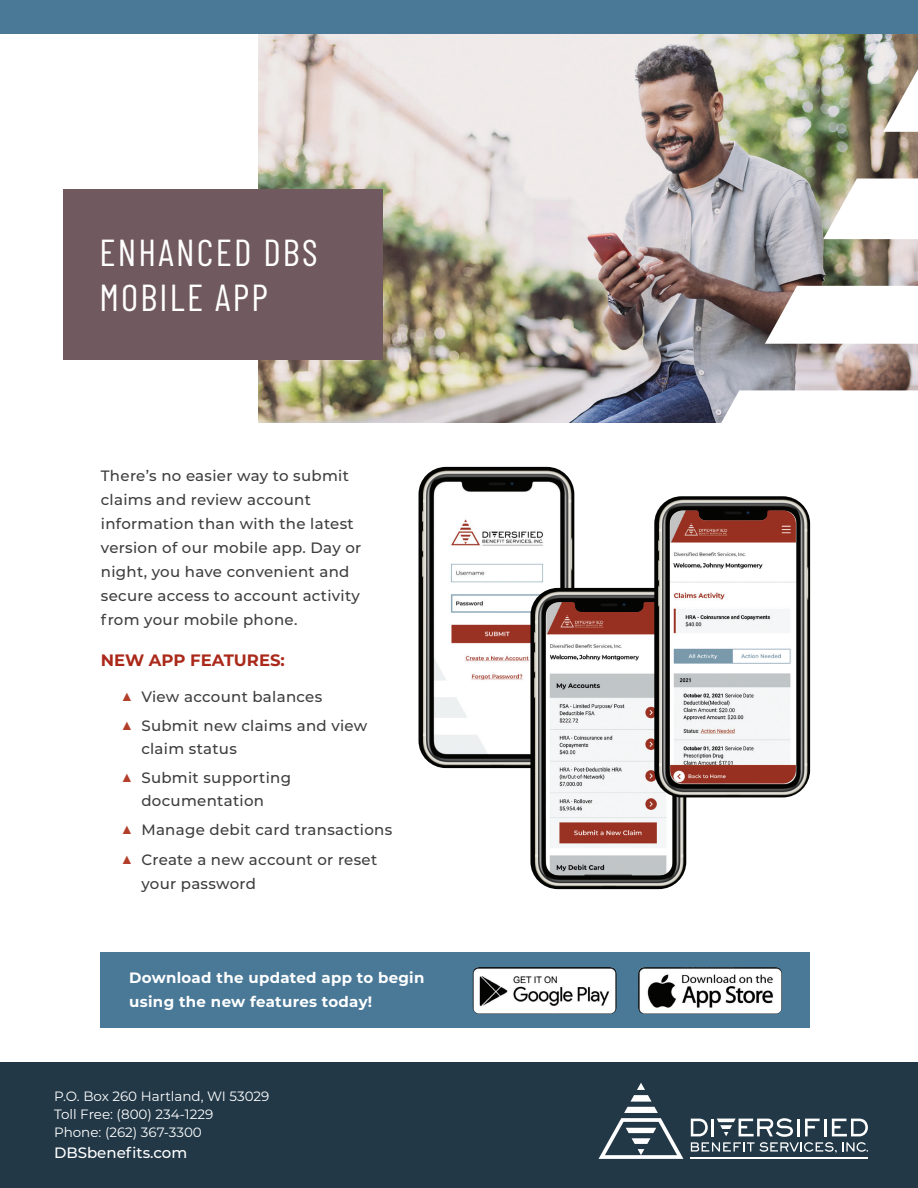
<style>
.page{position:relative;width:918px;height:1188px;background:#fff}
.page>*{position:absolute;margin:0;border:0;box-sizing:border-box;transform-origin:0 0}
.t1{font:37.5px/45px "Barlow Condensed";letter-spacing:.06em;color:#fff}
.t2{font:700 16.5px "Montserrat";color:#aa291a}
.t3{font:500 15px/24px "Montserrat";letter-spacing:.02em;color:#3e3e3f}
.t4{font:700 15px/24px "Montserrat";letter-spacing:.02em;color:#fff}
.t5{font:500 15px "Montserrat";color:#fff}
.t6{font:13.5px/18px "Montserrat";color:#fff}
.s1{font-size:19.5px;color:#b23e2a}
</style>
<div class="page">
<img style="left:258px;top:34px;width:660px;height:388px">
<div style="left:0;top:0;width:918px;height:33px;background:#4a7998"></div>
<div style="left:63px;top:189px;width:320px;height:171px;background:#70595f"></div>
<svg style="left:883px;top:64px;width:35px;height:68px"></svg>
<svg style="left:823px;top:179px;width:95px;height:60px"></svg>
<svg style="left:529px;top:390px;width:389px;height:377px"></svg>
<svg style="left:765px;top:286px;width:153px;height:58px"></svg>
<div style="left:101px;top:953px;width:709px;height:75px;background:#4a7998"></div>
<div style="left:0;top:1063px;width:918px;height:125px;background:#223847"></div>
<svg style="left:599px;top:1083px;width:84px;height:76px"></svg>
<hr style="left:691px;top:1158px;width:177px;height:1px;background:#fff">
<svg style="left:691px;top:1118px;width:177px;height:36px"></svg>
<img style="left:419px;top:467px;width:155px;height:301px">
<img style="left:473px;top:967px;width:143px;height:47px">
<img style="left:530px;top:588px;width:156px;height:301px">
<img style="left:546px;top:602px;width:126px;height:273px">
<img style="left:654px;top:496px;width:156px;height:301px">
<img style="left:670px;top:510px;width:126px;height:274px">
<img style="left:638px;top:967px;width:144px;height:47px">
<h1 class="t1" style="left:99px;top:227px;width:220px">ENHANCED DBS<br>MOBILE APP</h1>
<p class="t3" style="left:101px;top:463px;width:262px">There’s no easier way to submit claims and review account information than with the latest version of our mobile app. Day or night, you have convenient and secure access to account activity from your mobile phone.</p>
<p class="t2" style="left:101px;top:648px;width:186px">NEW APP FEATURES:</p>
<p class="t3" style="left:121px;top:684px;width:203px"><span class="s1">▲</span> View account balances</p>
<p class="t3" style="left:141px;top:714px;width:228px;line-height:22.5px;text-indent:-20px"><span class="s1">▲</span> Submit new claims and view claim status</p>
<p class="t3" style="left:121px;top:766px;width:172px;line-height:22.5px;text-align:center"><span class="s1">▲</span> Submit supporting documentation</p>
<p class="t3" style="left:121px;top:818px;width:273px"><span class="s1">▲</span> Manage debit card transactions</p>
<p class="t3" style="left:141px;top:847px;width:237px;text-indent:-20px"><span class="s1">▲</span> Create a new account or reset your password</p>
<p class="t4" style="left:129px;top:965px;width:297px">Download the updated app to begin using the new features today!</p>
<p class="t6" style="left:54px;top:1087px;width:217px">P.O. Box 260 Hartland, WI 53029<br>Toll Free: (800) 234-1229<br>Phone: (262) 367-3300</p>
<p class="t5" style="left:54px;top:1142px;width:135px">DBSbenefits.com</p>
</div>
